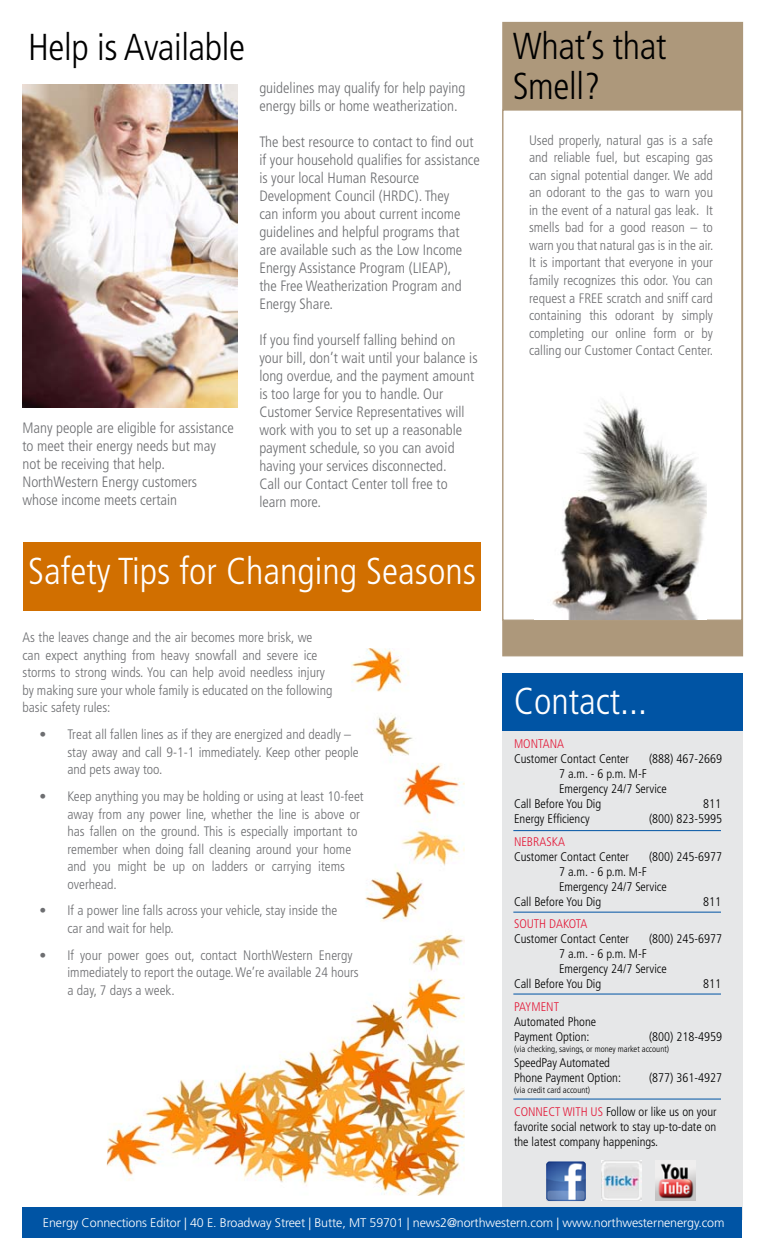
<style>
.page{position:relative;width:765px;height:1260px;background:#fff}
.page>*{position:absolute;margin:0;border:0;box-sizing:border-box;transform-origin:0 0}
.t1{font:300 condensed 37.5px "Frutiger";color:#fff}
.t2{font:300 condensed 37.5px/40px "Frutiger";letter-spacing:-.01em;color:#000}
.t3{font:300 condensed 15px/18px "Frutiger";color:#6d6e71}
.t4{font:300 condensed 13.75px/17.5px "Frutiger";color:#6d6e71}
.t5{font:300 condensed 12.5px/15px "Frutiger";color:#000}
.t6{font:300 12.5px "Frutiger";letter-spacing:-.01em;color:#fff}
.t7{font:300 condensed 12.5px "Frutiger";letter-spacing:.04em;color:#e31837}
.t8{font:300 condensed 8.75px "Frutiger";color:#000}
.s1{color:#e31837}
</style>
<div class="page">
<img style="left:107px;top:648px;width:358px;height:548px">
<div style="left:23px;top:542px;width:458px;height:69px;background:#d16f00"></div>
<div style="left:502px;top:22px;width:241px;height:634px;background:#ad987b"></div>
<div style="left:502px;top:109px;width:240px;height:512px;background:#fff;border:1px solid #ad987b"></div>
<div style="left:502px;top:725px;width:241px;height:495px;background:#e6e7e8"></div>
<div style="left:22px;top:1207px;width:720px;height:31px;background:#0054a4"></div>
<div style="left:502px;top:674px;width:240px;height:57px;background:#0054a4"></div>
<hr style="left:513px;top:830px;width:208px;height:1px;background:#0054a4">
<hr style="left:513px;top:912px;width:208px;height:1px;background:#0054a4">
<hr style="left:513px;top:994px;width:208px;height:1px;background:#0054a4">
<hr style="left:513px;top:1099px;width:208px;height:1px;background:#0054a4">
<img style="left:22px;top:84px;width:216px;height:323px">
<img style="left:534px;top:400px;width:172px;height:220px">
<img style="left:546px;top:1161px;width:40px;height:41px">
<img style="left:601px;top:1161px;width:40px;height:40px">
<img style="left:655px;top:1162px;width:40px;height:39px">
<h1 class="t2" style="left:28px;top:27px;width:219px">Help is Available</h1>
<p class="t3" style="left:22px;top:420px;width:213px">Many people are eligible for assistance to meet their energy needs but may not be receiving that help.<br>N orthWestern Energy customers whose income meets certain</p>
<p class="t3" style="left:259px;top:79px;width:208px">guidelines may qualify for help paying energy bills or home weatherization.</p>
<p class="t3" style="left:259px;top:133px;width:222px">The best resource to contact to find out if your household qualifies for assistance is your local Human Resource Development Council (HRDC). They<br>can inform you about current income guidelines and helpful programs that are available such as the Low I ncome Energy Assistance Program (LIEAP),<br>the Free Weatherization Program and Energy Share.</p>
<p class="t3" style="left:259px;top:331px;width:220px">If you find yourself falling behind on your bill, don’t wait until your balance is long overdue, and the payment amount is too large for you to handle. Our Customer Service Representatives will work with you to set up a reasonable payment schedule, so you can avoid having your services disconnected.<br>Call our Contact Center toll free to learn more.</p>
<h1 class="t1" style="left:28px;top:550px;width:449px">Safety Tips for Changing Seasons</h1>
<p class="t4" style="left:22px;top:629px;width:311px">As the leaves change and the air becomes more brisk, we can expect anything from heavy snowfall and severe ice storms to strong winds. You can help avoid needless injury by making sure your whole family is educated on the following basic safety rules:</p>
<p class="t4" style="left:67px;top:726px;width:293px;text-indent:-28px">• Treat all fallen lines as if they are energized and deadly – stay away and call 9-1-1 immediately. Keep other people and pets away too.</p>
<p class="t4" style="left:67px;top:788px;width:298px;text-indent:-28px">• Keep anything you may be holding or using at least 10-feet away from any power line, whether the line is above or has fallen on the ground. This is especially important to remember when doing fall cleaning around your home and you might be up on ladders or carrying items overhead.</p>
<p class="t4" style="left:67px;top:902px;width:271px;text-indent:-28px">• If a power line falls across your vehicle, stay inside the car and wait for help.</p>
<p class="t4" style="left:67px;top:947px;width:293px;text-indent:-28px">• If your power goes out, contact N orthWestern Energy immediately to report the outage. We’re available 24 hours a day, 7 days a week.</p>
<h1 class="t2" style="left:513px;top:27px;width:155px">What’s that<br>Smell?</h1>
<p class="t4" style="left:529px;top:132px;width:186px;text-align:justify">Used properly, natural gas is a safe and reliable fuel, but escaping gas can signal potential danger. We add an odorant to the gas to warn you in the event of a natural gas leak. It smells bad for a good reason – to warn you that natural gas is in the air.<br>It is important that everyone in your family recognizes this odor. You can request a FREE scratch and sniff card containing this odorant by simply completing our online form or by calling our Customer Contact Center.</p>
<h1 class="t1" style="left:514px;top:679px;width:135px">Contact...</h1>
<p class="t7" style="left:514px;top:737px;width:50px">Montana</p>
<p class="t5" style="left:514px;top:751px;width:117px">Customer Contact Center</p>
<p class="t5" style="left:649px;top:751px;width:75px">(888) 467-2669</p>
<p class="t5" style="left:559px;top:766px;width:89px">7 a.m. - 6 p.m. M-F</p>
<p class="t5" style="left:514px;top:781px;width:26px">E</p>
<p class="t5" style="left:514px;top:781px;width:154px;text-indent:51px">mergency 24/7 Service<br>Call Before You Dig</p>
<p class="t5" style="left:703px;top:796px;width:19px">811</p>
<p class="t5" style="left:514px;top:811px;width:77px">Energy Efficiency</p>
<p class="t5" style="left:649px;top:811px;width:75px">(800) 823-5995</p>
<p class="t7" style="left:514px;top:834px;width:51px">Nebraska</p>
<p class="t5" style="left:514px;top:849px;width:117px">Customer Contact Center</p>
<p class="t5" style="left:649px;top:849px;width:75px">(800) 245-6977</p>
<p class="t5" style="left:559px;top:864px;width:89px">7 a.m. - 6 p.m. M-F</p>
<p class="t5" style="left:514px;top:879px;width:26px">E</p>
<p class="t5" style="left:514px;top:879px;width:154px;text-indent:51px">mergency 24/7 Service<br>Call Before You Dig</p>
<p class="t5" style="left:703px;top:894px;width:19px">811</p>
<p class="t7" style="left:514px;top:917px;width:74px">South Dakota</p>
<p class="t5" style="left:514px;top:932px;width:117px">Customer Contact Center</p>
<p class="t5" style="left:649px;top:932px;width:75px">(800) 245-6977</p>
<p class="t5" style="left:559px;top:947px;width:89px">7 a.m. - 6 p.m. M-F</p>
<p class="t5" style="left:514px;top:962px;width:26px">E</p>
<p class="t5" style="left:514px;top:962px;width:154px;text-indent:51px">mergency 24/7 Service<br>Call Before You Dig</p>
<p class="t5" style="left:703px;top:977px;width:19px">811</p>
<p class="t7" style="left:514px;top:1000px;width:47px">Paym ent</p>
<p class="t5" style="left:514px;top:1014px;width:84px">Automated Phone<br>Payment Option:</p>
<p class="t5" style="left:649px;top:1029px;width:75px">(800) 218-4959</p>
<p class="t8" style="left:514px;top:1044px;width:157px">(via checking, savings, or money market account)</p>
<p class="t5" style="left:514px;top:1056px;width:108px">SpeedPay Automated<br>Phone Payment Option:</p>
<p class="t5" style="left:649px;top:1071px;width:75px">(877) 361-4927</p>
<p class="t8" style="left:514px;top:1086px;width:78px">(via credit card account)</p>
<p class="t7" style="left:514px;top:1105px;width:8px">CONNECT</p>
<p class="t5" style="left:514px;top:1104px;width:204px;text-align:justify;text-indent:49px"><span class="s1">WITH US</span> Follow or like us on your favorite social network to stay up-to-date on the latest company happenings.</p>
<p class="t6" style="left:43px;top:1215px;width:683px">Energy Connections Editor | 40 E. Broadway Street | Butte, MT 59701 | news2@northwestern.com | www.northwesternenergy.com</p>
</div>
